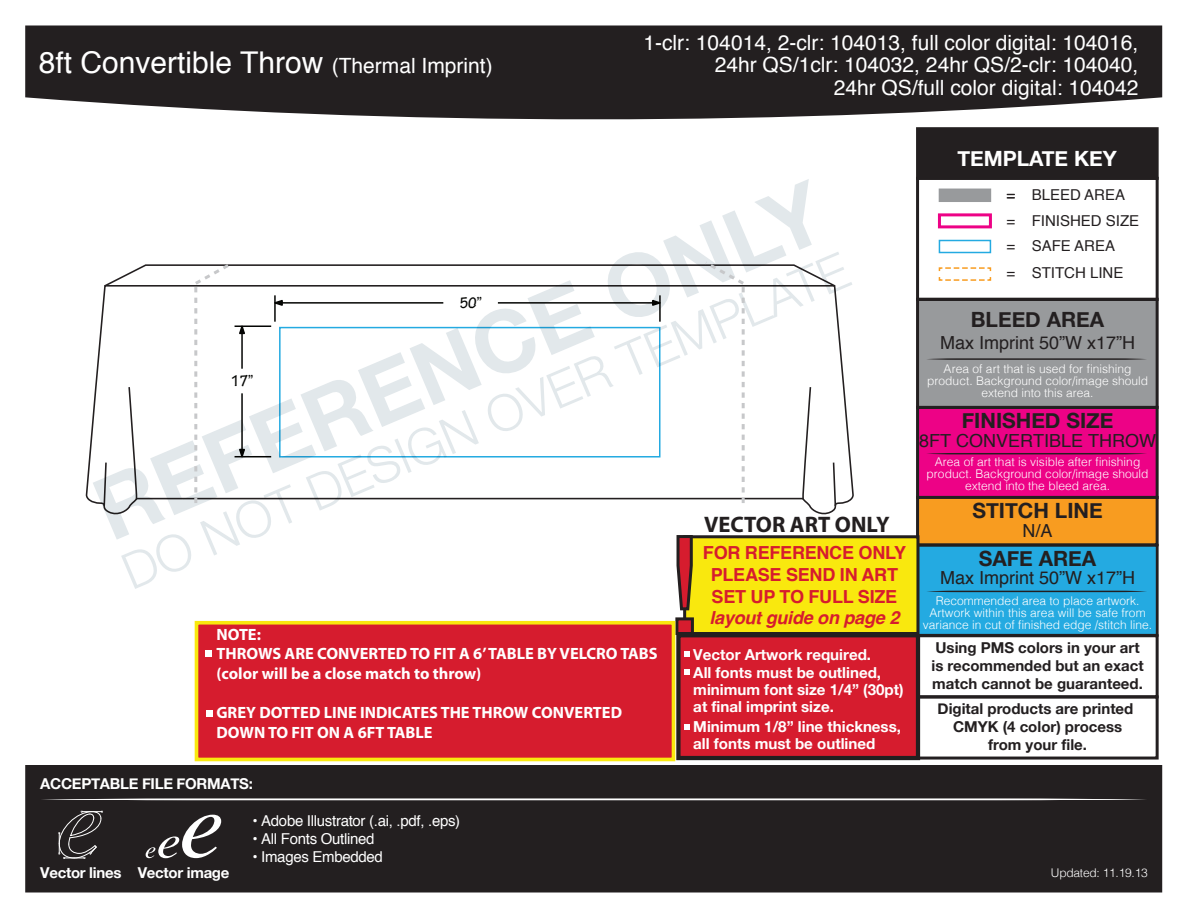
<style>
.page{position:relative;width:1188px;height:918px;background:#fff}
.page>*{position:absolute;margin:0;border:0;box-sizing:border-box;transform-origin:0 0}
.t1{font:30px "Helvetica";color:#fff}
.t2{font:700 22.5px "Myriad Pro";color:#231f20}
.t3{font:21px/22.5px "Helvetica";color:#fff;text-align:right}
.t4{font:700 21px "Helvetica Neue";color:#231f20}
.t5{font:700 21px "Helvetica Neue";color:#fff}
.t6{font:18px "Helvetica";color:#231f20}
.t7{font:700 18px/21.6px "Helvetica";letter-spacing:-.015em;color:#d61c2e;text-align:center}
.t8{font:italic 700 18px "Helvetica";letter-spacing:-.015em;color:#d61c2e}
.t9{font:700 condensed 16.5px "Tekton Pro";color:#040503}
.t10{font:700 16.35px/19.6px "Myriad";color:#fff}
.t11{font:700 15.15px/17.2px "Helvetica Neue";color:#fff}
.t12{font:700 15px/18px "Helvetica Neue";color:#231f20;text-align:center}
.t13{font:15px "Helvetica";letter-spacing:-.02em;color:#fff}
.t14{font:700 15px "Helvetica Neue";letter-spacing:-.02em;color:#fff}
.t15{font:15px/25.7px "Helvetica";color:#231f20}
.t16{font:300 12px/12px "Helvetica";letter-spacing:.005em;color:#fff;text-align:center}
.t17{font:300 12px "Helvetica";letter-spacing:-.02em;color:#fff}
.s1{font-size:21px}
</style>
<div class="page">
<div style="left:25px;top:765px;width:1137px;height:127px;background:#231f20"></div>
<div style="left:676px;top:633px;width:244px;height:127px;background:#d61c2e;border:4px solid #231f20"></div>
<svg style="left:25px;top:25px;width:1138px;height:95px;background:#363334"></svg>
<svg style="left:42px;top:799px;width:1104px;height:1px"></svg>
<svg style="left:58px;top:810px;width:45px;height:49px"></svg>
<svg style="left:146px;top:815px;width:75px;height:43px"></svg>
<div style="left:916px;top:695px;width:243px;height:65px;border:3px solid #231f20"></div>
<div style="left:916px;top:544px;width:243px;height:93px;background:#24aae1;border:3px solid #231f20"></div>
<div style="left:916px;top:406px;width:243px;height:93px;background:#ed0286;border:3px solid #231f20"></div>
<div style="left:916px;top:298px;width:243px;height:111px;background:#989a9c;border:3px solid #231f20"></div>
<svg style="left:927px;top:591px;width:220px;height:1px"></svg>
<svg style="left:927px;top:453px;width:220px;height:1px"></svg>
<svg style="left:927px;top:358px;width:219px;height:2px"></svg>
<div style="left:916px;top:127px;width:243px;height:53px;background:#231f20;border:3px solid #231f20"></div>
<div style="left:916px;top:177px;width:243px;height:124px;border:3px solid #231f20"></div>
<div style="left:939px;top:189px;width:52px;height:13px;background:#989a9c"></div>
<div style="left:938px;top:213px;width:54px;height:15px;background:#fff;border:3px solid #ed0286"></div>
<svg style="left:938px;top:267px;width:54px;height:14px"></svg>
<div style="left:939px;top:240px;width:52px;height:13px;border:2px solid #24aae1"></div>
<div style="left:916px;top:496px;width:243px;height:50px;background:#f89c20;border:3px solid #231f20"></div>
<div style="left:916px;top:634px;width:243px;height:64px;border:3px solid #231f20"></div>
<svg style="left:684px;top:669px;width:6px;height:5px"></svg>
<svg style="left:684px;top:651px;width:6px;height:6px"></svg>
<svg style="left:684px;top:724px;width:6px;height:6px"></svg>
<div style="left:683px;top:535px;width:236px;height:100px;background:#f9e80e;border:3px solid #231f20"></div>
<svg style="left:93px;top:179px;width:759px;height:458px"></svg>
<div style="left:195px;top:621px;width:480px;height:140px;background:#d61c2e;border:4px solid #f9e80e"></div>
<div style="left:205px;top:650px;width:7px;height:7px;background:#fff"></div>
<div style="left:206px;top:710px;width:7px;height:7px;background:#fff"></div>
<h1 class="t1" style="left:39px;top:39px;width:455px">8ft Convertible Throw <span class="s1">(Thermal Imprint)</span></h1>
<h3 class="t9" style="left:231px;top:371px;width:24px">17”</h3>
<h3 class="t9" style="left:460px;top:293px;width:24px">50”</h3>
<h3 class="t3" style="left:643px;top:32px;width:496px">1-clr: 104014, 2-clr: 104013, full color digital: 104016,<br>24hr QS/1clr: 104032, 24hr QS/2-clr: 104040,<br>24hr QS/full color digital: 104042</h3>
<h3 class="t5" style="left:957px;top:140px;width:161px">TEMPLATE KEY</h3>
<p class="t15" style="left:1007px;top:182px;width:134px;text-indent:25px">BLEED AREA<br>= FINISHED SIZE</p>
<p class="t15" style="left:1007px;top:182px;width:10px">=</p>
<p class="t15" style="left:1007px;top:234px;width:110px">= SAFE AREA</p>
<p class="t15" style="left:1007px;top:261px;width:118px">= STITCH LINE</p>
<h3 class="t4" style="left:971px;top:301px;width:135px">BLEED AREA</h3>
<h3 class="t6" style="left:940px;top:329px;width:197px">Max Imprint 50”W x17”H</h3>
<p class="t16" style="left:927px;top:362px;width:222px">Area of art that is used for finishing product. Background color/image should extend into this area.</p>
<h3 class="t4" style="left:962px;top:401px;width:153px">FINISHED SIZE</h3>
<h3 class="t6" style="left:919px;top:426px;width:239px">8FT CONVERTIBLE THROW</h3>
<p class="t16" style="left:927px;top:455px;width:224px">Area of art that is visible after finishing product. Background color/image should extend into the bleed area.</p>
<h3 class="t10" style="left:216px;top:625px;width:443px">NOTE:<br>THROWS ARE CONVERTED TO FIT A 6’ TABLE BY VELCRO TABS (color will be a close match to throw)</h3>
<h3 class="t10" style="left:216px;top:703px;width:407px">GREY DOTTED LINE INDICATES THE THROW CONVERTED<br>DOWN TO FIT ON A 6FT TABLE</h3>
<p class="t14" style="left:40px;top:771px;width:214px">ACCEPTABLE FILE FORMATS:</p>
<p class="t14" style="left:40px;top:859px;width:191px">Vector lines Vector image</p>
<p class="t13" style="left:252px;top:809px;width:209px">• Adobe Illustrator (.ai, .pdf, .eps)</p>
<p class="t13" style="left:252px;top:827px;width:124px">• All Fonts Outlined</p>
<p class="t13" style="left:252px;top:845px;width:132px">• Images Embedded</p>
<h2 class="t2" style="left:704px;top:510px;width:187px">VECTOR ART ONLY</h2>
<h3 class="t7" style="left:703px;top:542px;width:205px">FOR REFERENCE ONLY<br>PLEASE SEND IN ART<br>SET UP TO FULL SIZE</h3>
<h3 class="t8" style="left:710px;top:603px;width:191px">layout guide on page 2</h3>
<p class="t11" style="left:693px;top:645px;width:212px">Vector Artwork required.<br>All fonts must be outlined, minimum font size 1/4” (30pt) at final imprint size.</p>
<p class="t11" style="left:693px;top:717px;width:209px">Minimum 1/8” line thickness, all fonts must be outlined</p>
<h3 class="t4" style="left:972px;top:491px;width:132px">STITCH LINE</h3>
<h3 class="t6" style="left:1023px;top:516px;width:32px">N/A</h3>
<h3 class="t4" style="left:979px;top:539px;width:119px">SAFE AREA</h3>
<h3 class="t6" style="left:940px;top:564px;width:197px">Max Imprint 50”W x17”H</h3>
<p class="t16" style="left:923px;top:594px;width:231px">Recommended area to place artwork.<br>Artwork within this area will be safe from variance in cut of finished edge /stitch line.</p>
<p class="t12" style="left:932px;top:638px;width:214px;text-align:left">Using PMS colors in your art is recommended but an exact match cannot be guaranteed.</p>
<p class="t12" style="left:938px;top:699px;width:197px">Digital products are printed<br>CMYK (4 color) process from your file.</p>
<p class="t17" style="left:1051px;top:863px;width:98px">Updated: 11.19.13</p>
</div>
